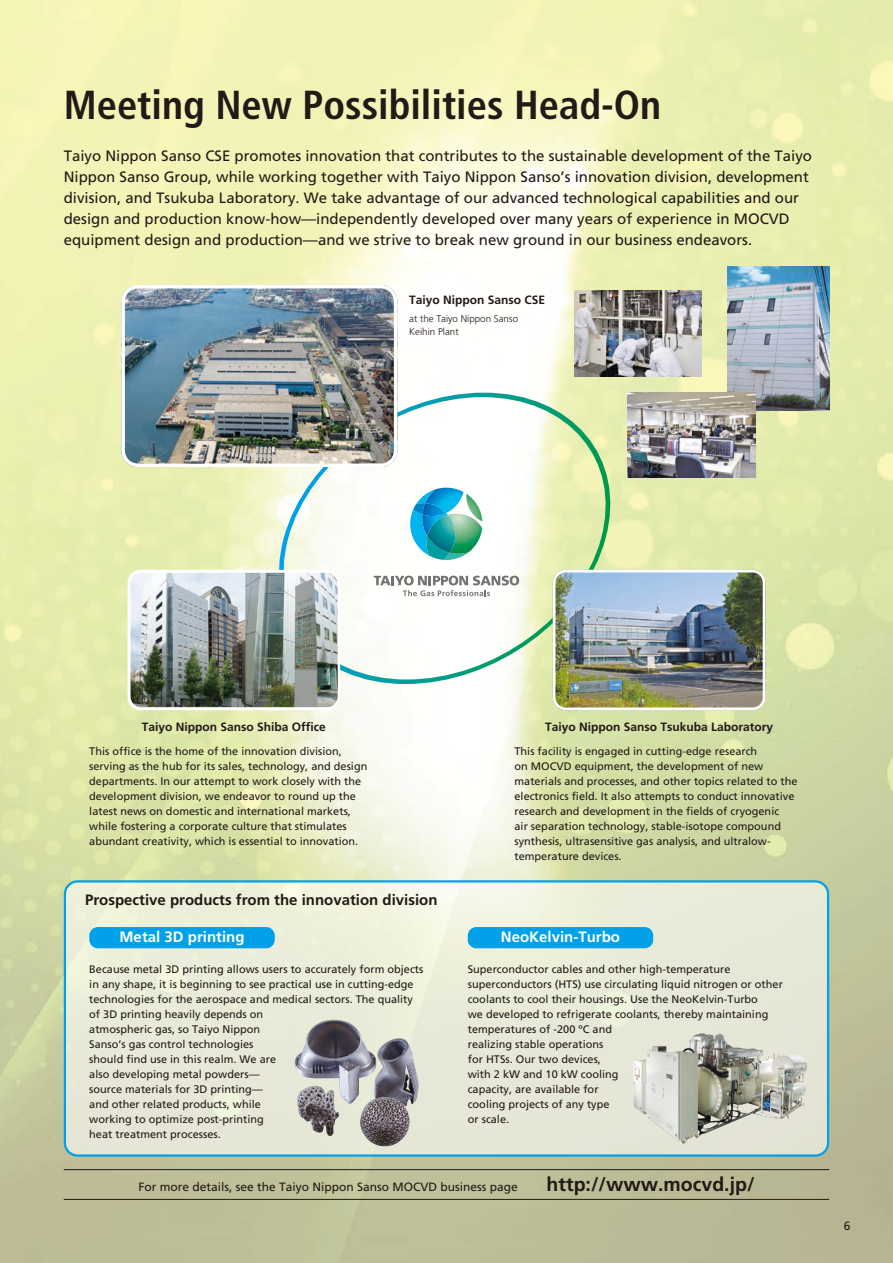
<style>
.page{position:relative;width:893px;height:1263px;background:#fff}
.page>*{position:absolute;margin:0;border:0;box-sizing:border-box;transform-origin:0 0}
.t1{font:700 condensed 40.5px "Frutiger LT Std";color:#231916}
.t2{font:700 19.5px "Frutiger LT Std";color:#231916}
.t3{font:15px/21px "Frutiger LT Std";color:#231916}
.t4{font:700 15px "Frutiger LT Std";color:#231916}
.t5{font:700 15px "Frutiger LT Std";color:#fff}
.t6{font:700 12px "Frutiger LT Std";color:#231916}
.t7{font:12px "Frutiger LT Std";color:#231916}
.t8{font:10.95px/15px "Frutiger LT Std";color:#231916}
.t9{font:300 9.75px/12.8px "Frutiger LT Std";color:#231916}
</style>
<div class="page">
<img style="left:0;top:0;width:893px;height:1263px">
<svg style="left:242px;top:390px;width:405px;height:296px"></svg>
<div style="left:65px;top:881px;width:763px;height:274px;background:#e8ead8;border-radius:13px"></div>
<div style="left:64px;top:880px;width:765px;height:277px;border:2px solid #00a1e9;border-radius:13px"></div>
<div style="left:468px;top:927px;width:185px;height:21px;background:#00a1e9;border-radius:9px"></div>
<img style="left:295px;top:1020px;width:124px;height:127px">
<div style="left:128px;top:570px;width:212px;height:140px;border:3px solid #fff;border-radius:11px"></div>
<img style="left:131px;top:573px;width:207px;height:134px">
<img style="left:553px;top:570px;width:212px;height:140px">
<div style="left:553px;top:570px;width:212px;height:140px;border:3px solid #fff;border-radius:11px"></div>
<img style="left:121px;top:285px;width:276px;height:182px">
<div style="left:121px;top:285px;width:276px;height:182px;border:4px solid #fff;border-radius:15px"></div>
<div style="left:89px;top:927px;width:186px;height:21px;background:#00a1e9;border-radius:9px"></div>
<img style="left:633px;top:1034px;width:175px;height:110px">
<img style="left:574px;top:291px;width:128px;height:85px">
<img style="left:727px;top:266px;width:102px;height:145px">
<img style="left:628px;top:393px;width:127px;height:85px">
<hr style="left:64px;top:1169px;width:765px;height:1px;background:#231916">
<hr style="left:64px;top:1199px;width:765px;height:1px;background:#231916">
<svg style="left:374px;top:576px;width:145px;height:20px"></svg>
<svg style="left:410px;top:488px;width:72px;height:72px"></svg>
<h1 class="t1" style="left:64px;top:81px;width:599px">Meeting New Possibilities Head-On</h1>
<p class="t3" style="left:64px;top:146px;width:750px">Taiyo Nippon Sanso CSE promotes innovation that contributes to the sustainable development of the Taiyo Nippon Sanso Group, while working together with Taiyo Nippon Sanso’s innovation division, development division, and Tsukuba Laboratory. We take advantage of our advanced technological capabilities and our design and production know-how—independently developed over many years of experience in MOCVD equipment design and production—and we strive to break new ground in our business endeavors.</p>
<p class="t6" style="left:409px;top:293px;width:138px">Taiyo Nippon Sanso CSE</p>
<p class="t9" style="left:409px;top:313px;width:110px">at the Taiyo Nippon Sanso<br>Keihin Plant</p>
<p class="t6" style="left:142px;top:719px;width:186px">Taiyo Nippon Sanso Shiba Office</p>
<p class="t6" style="left:545px;top:719px;width:230px">Taiyo Nippon Sanso Tsukuba Laboratory</p>
<p class="t8" style="left:89px;top:744px;width:280px">This office is the home of the innovation division, serving as the hub for its sales, technology, and design departments. In our attempt to work closely with the development division, we endeavor to round up the latest news on domestic and international markets, while fostering a corporate culture that stimulates abundant creativity, which is essential to innovation.</p>
<h3 class="t4" style="left:85px;top:891px;width:354px">Prospective products from the innovation division</h3>
<p class="t8" style="left:514px;top:744px;width:284px">This facility is engaged in cutting-edge research<br>on MOCVD equipment, the development of new materials and processes, and other topics related to the electronics field. It also attempts to conduct innovative research and development in the fields of cryogenic<br>air separation technology, stable-isotope compound synthesis, ultrasensitive gas analysis, and ultralow&shy;temperature devices.</p>
<h3 class="t5" style="left:119px;top:928px;width:127px">Metal 3D printing</h3>
<h3 class="t5" style="left:501px;top:928px;width:121px">NeoKelvin-Turbo</h3>
<p class="t8" style="left:89px;top:961px;width:336px">Because metal 3D printing allows users to accurately form objects in any shape, it is beginning to see practical use in cutting-edge technologies for the aerospace and medical sectors. The quality of 3D printing heavily depends on<br>atmospheric gas, so Taiyo Nippon<br>Sanso’s gas control technologies<br>should find use in this realm. We are<br>also developing metal powders—<br>source materials for 3D printing—<br>and other related products, while<br>working to optimize post-printing<br>heat treatment processes.</p>
<p class="t8" style="left:468px;top:961px;width:317px">Superconductor cables and other high-temperature superconductors (HTS) use circulating liquid nitrogen or other coolants to cool their housings. Use the NeoKelvin-Turbo<br>we developed to refrigerate coolants, thereby maintaining temperatures of -200 ºC and<br>realizing stable operations<br>for HTSs. Our two devices,<br>with 2 kW and 10 kW cooling<br>capacity, are available for<br>cooling projects of any type<br>or scale.</p>
<p class="t7" style="left:138px;top:1180px;width:381px">For more details, see the Taiyo Nippon Sanso MOCVD business page</p>
<h2 class="t2" style="left:547px;top:1173px;width:210px">http://www.mocvd.jp/</h2>
<p class="t7" style="left:844px;top:1219px;width:8px">6</p>
</div>
